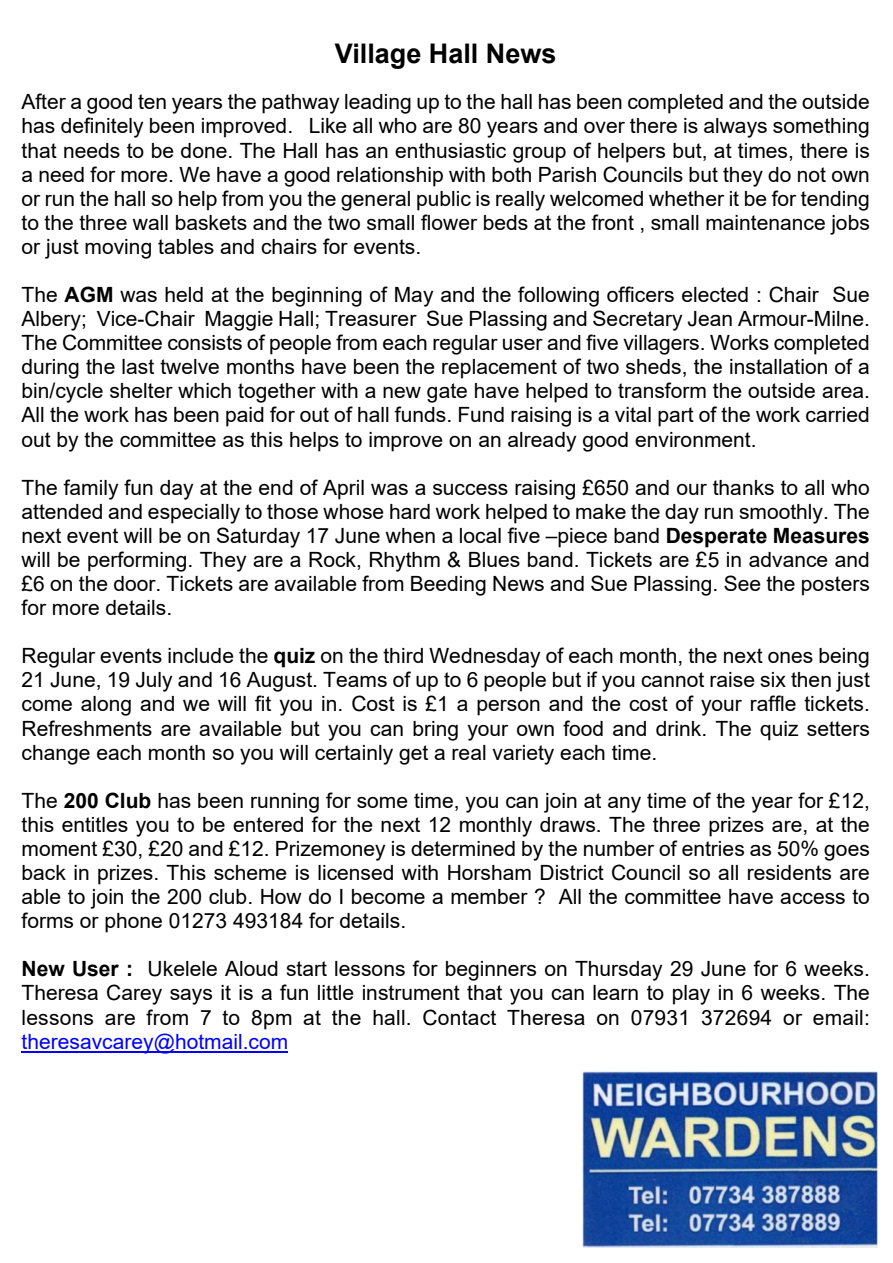
<style>
.page{position:relative;width:893px;height:1263px;background:#fff}
.page>*{position:absolute;margin:0;border:0;box-sizing:border-box;transform-origin:0 0}
.t1{font:700 27px "Arial";color:#000}
.t2{font:21px/24.2px "Arial";color:#000;text-align:justify}
.t3{font:21px "Arial";color:#00f}
.s1{font-weight:700}
</style>
<div class="page">
<hr style="left:22px;top:1051px;width:266px;height:1px;background:#00f">
<img style="left:582px;top:1072px;width:296px;height:175px">
<p class="t1" style="left:335px;top:44px;width:223px">Village Hall News</p>
<p class="t2" style="left:22px;top:92px;width:850px">After a good ten years the pathway leading up to the hall has been completed and the outside has definitely been improved. Like all who are 80 years and over there is always something that needs to be done. The Hall has an enthusiastic group of helpers but, at times, there is a need for more. We have a good relationship with both Parish Councils but they do not own or run the hall so help from you the general public is really welcomed whether it be for tending to the three wall baskets and the two small flower beds at the front , small maintenance jobs or just moving tables and chairs for events.</p>
<p class="t2" style="left:22px;top:285px;width:850px">The <span class="s1">AGM</span> was held at the beginning of May and the following officers elected : Chair Sue Albery; Vice-Chair Maggie Hall; Treasurer Sue Plassing and Secretary Jean Armour-Milne.<br>The Committee consists of people from each regular user and five villagers. Works completed during the last twelve months have been the replacement of two sheds, the installation of a bin/cycle shelter which together with a new gate have helped to transform the outside area.<br>All the work has been paid for out of hall funds. Fund raising is a vital part of the work carried out by the committee as this helps to improve on an already good environment.</p>
<p class="t2" style="left:22px;top:477px;width:850px">The family fun day at the end of April was a success raising £650 and our thanks to all who attended and especially to those whose hard work helped to make the day run smoothly. The next event will be on Saturday 17 June when a local five –piece band <span class="s1">Desperate Measures </span>will be performing. They are a Rock, Rhythm &amp; Blues band. Tickets are £5 in advance and £6 on the door. Tickets are available from Beeding News and Sue Plassing. See the posters for more details.</p>
<p class="t2" style="left:22px;top:646px;width:850px">Regular events include the <span class="s1">quiz</span> on the third Wednesday of each month, the next ones being 21 June, 19 July and 16 August. Teams of up to 6 people but if you cannot raise six then just come along and we will fit you in. Cost is £1 a person and the cost of your raffle tickets.<br>Refreshments are available but you can bring your own food and drink. The quiz setters change each month so you will certainly get a real variety each time.</p>
<p class="t2" style="left:22px;top:790px;width:850px">The <span class="s1">200 Club</span> has been running for some time, you can join at any time of the year for £12, this entitles you to be entered for the next 12 monthly draws. The three prizes are, at the moment £30, £20 and £12. Prizemoney is determined by the number of entries as 50% goes back in prizes. This scheme is licensed with Horsham District Council so all residents are able to join the 200 club. How do I become a member ? All the committee have access to forms or phone 01273 493184 for details.</p>
<p class="t2" style="left:22px;top:959px;width:850px"><span class="s1">New User :</span> Ukelele Aloud start lessons for beginners on Thursday 29 June for 6 weeks.<br>Theresa Carey says it is a fun little instrument that you can learn to play in 6 weeks. The lessons are from 7 to 8pm at the hall. Contact Theresa on 07931 372694 or email:</p>
<p class="t3" style="left:22px;top:1033px;width:268px">theresavcarey@hotmail.com</p>
</div>
